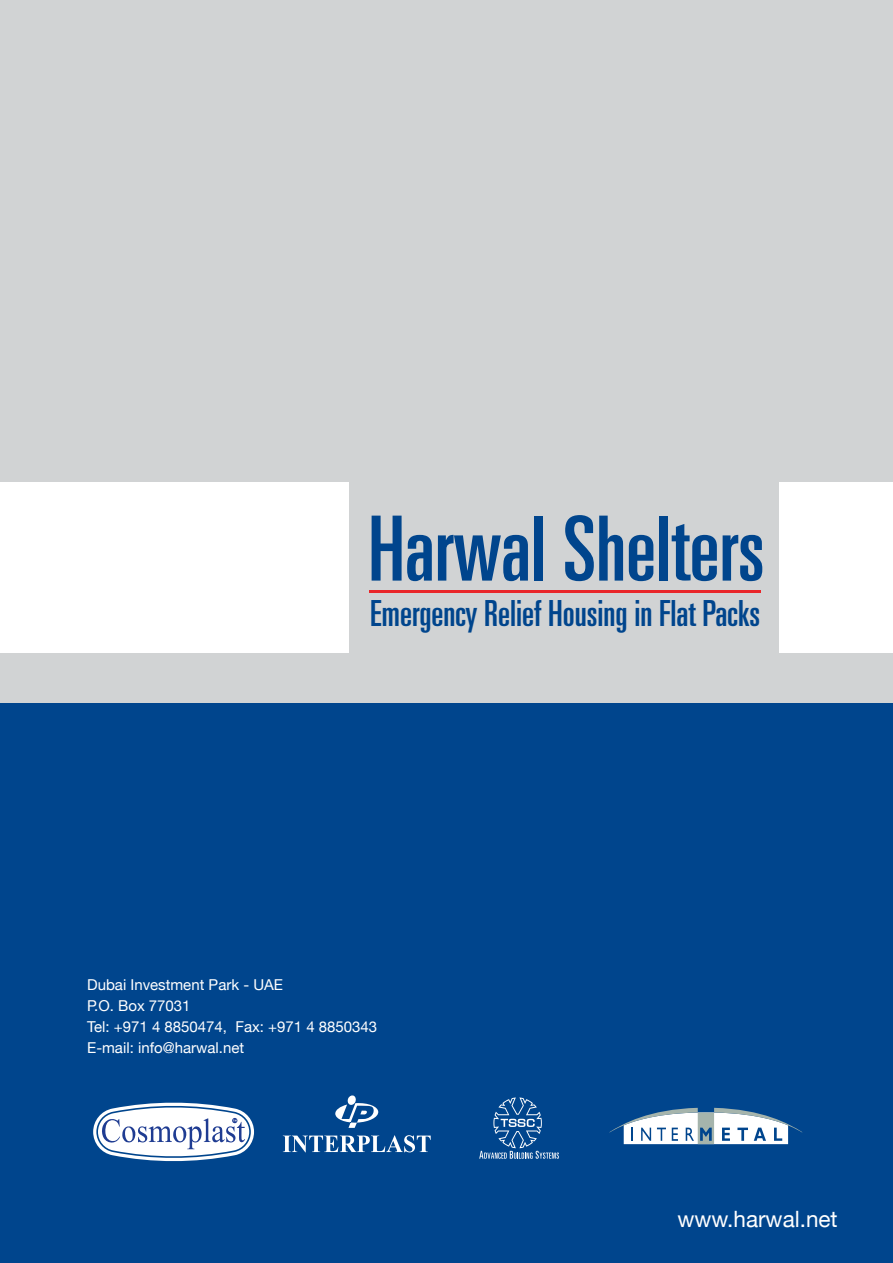
<style>
.page{position:relative;width:893px;height:1263px;background:#d1d3d4}
.page>*{position:absolute;margin:0;border:0;box-sizing:border-box;transform-origin:0 0}
.t1{font:ultra-condensed 90px "Univers";color:#00458d}
.t2{font:ultra-condensed 36px "Univers";color:#00458d}
.t3{font:22.5px "Helvetica Neue";color:#fff}
.t4{font:15px/21px "Helvetica Neue";color:#fff}
</style>
<div class="page">
<div style="left:0;top:704px;width:893px;height:559px;background:#00458d"></div>
<div style="left:0;top:483px;width:349px;height:170px;background:#fff"></div>
<div style="left:780px;top:483px;width:113px;height:170px;background:#fff"></div>
<hr style="left:370px;top:590px;width:391px;height:3px;background:#e9262a">
<svg style="left:609px;top:1108px;width:193px;height:36px"></svg>
<svg style="left:335px;top:1095px;width:43px;height:33px"></svg>
<svg style="left:283px;top:1135px;width:148px;height:17px"></svg>
<svg style="left:479px;top:1097px;width:80px;height:62px"></svg>
<svg style="left:93px;top:1102px;width:161px;height:60px"></svg>
<h1 class="t1" style="left:368px;top:497px;width:398px">Harwal Shelters</h1>
<h2 class="t2" style="left:370px;top:593px;width:392px">Emergency Relief Housing in Flat Packs</h2>
<p class="t4" style="left:87px;top:973px;width:292px">Dubai Investment Park - UAE<br>P.O. Box 77031<br>Tel: +971 4 8850474, Fax: +971 4 8850343<br>E-mail: info@harwal.net</p>
<h3 class="t3" style="left:677px;top:1206px;width:162px">www.harwal.net</h3>
</div>
